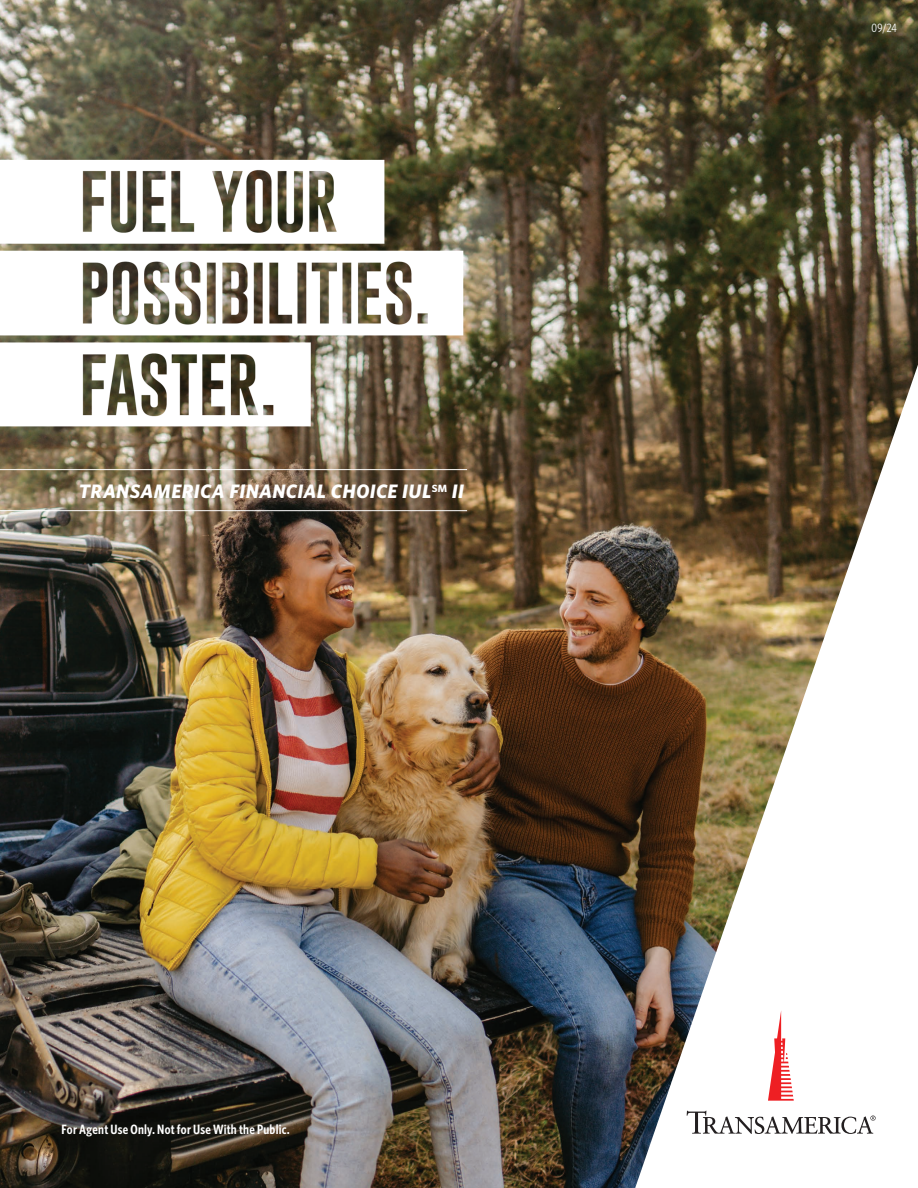
<style>
.page{position:relative;width:918px;height:1188px;background:#fff}
.page>*{position:absolute;margin:0;border:0;box-sizing:border-box;transform-origin:0 0}
.t1{font:italic 700 19.5px "Whitney";letter-spacing:.02em;color:#fff}
.t2{font:600 13.5px "Whitney Condensed";letter-spacing:.02em;color:#fff}
.t3{font:12px "Whitney Condensed";color:#fff}
</style>
<div class="page">
<img style="left:0;top:0;width:918px;height:1188px">
<hr style="left:0;top:469px;width:467px;height:1px;background:#fff">
<hr style="left:0;top:510px;width:467px;height:1px;background:#fff">
<img style="left:0;top:160px;width:463px;height:266px">
<img style="left:635px;top:365px;width:283px;height:823px">
<svg style="left:768px;top:1010px;width:26px;height:91px"></svg>
<svg style="left:687px;top:1111px;width:189px;height:23px"></svg>
<h1 class="t1" style="left:79px;top:479px;width:387px">TRANSAMERICA FINANCIAL CHOICE IUL<sup>SM</sup> II</h1>
<p class="t2" style="left:62px;top:1120px;width:230px">For Agent Use Only. Not for Use With the Public.</p>
<p class="t3" style="left:872px;top:20px;width:27px">09/24</p>
</div>
